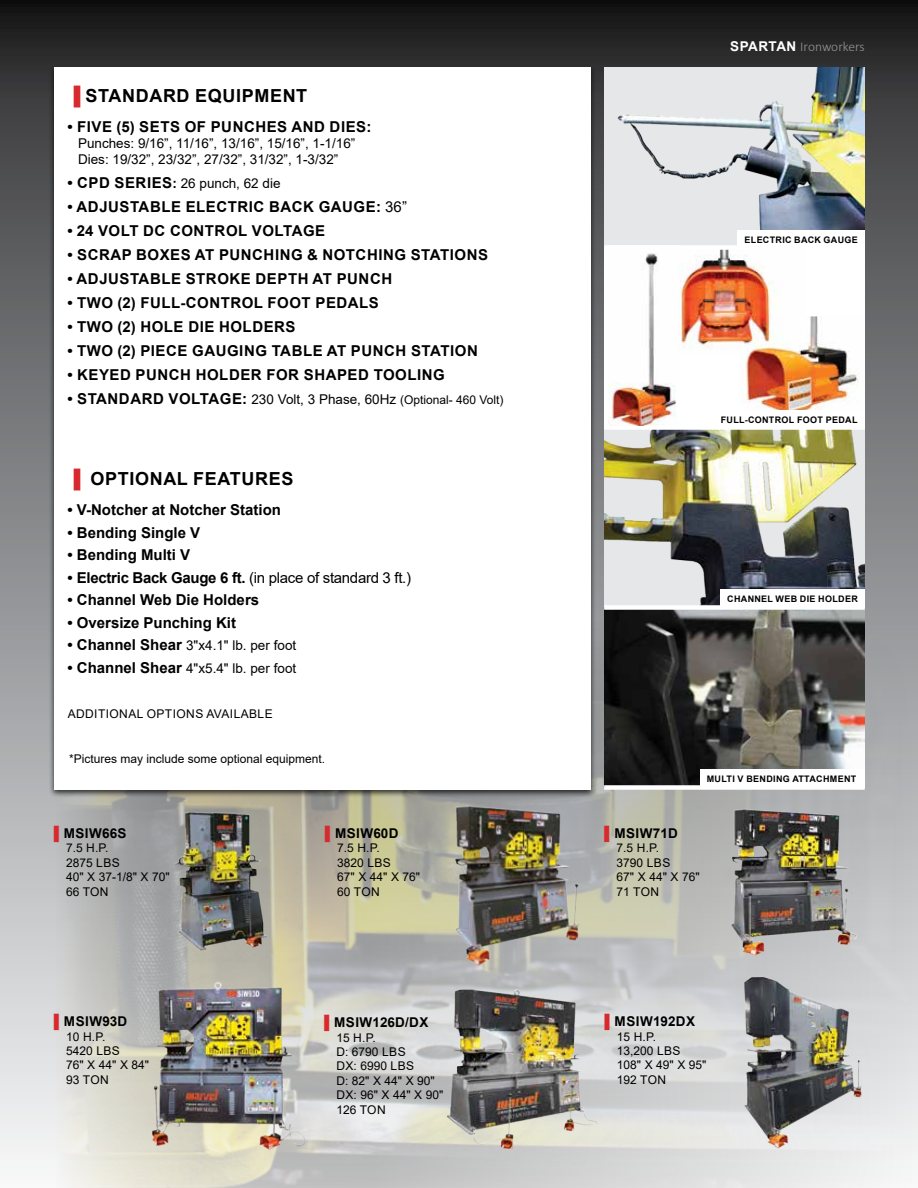
<style>
.page{position:relative;width:918px;height:1188px;background:#fff}
.page>*{position:absolute;margin:0;border:0;box-sizing:border-box;transform-origin:0 0}
.t1{font:700 18px "Arial";letter-spacing:.035em;color:#000}
.t2{font:700 15px "Arial";letter-spacing:.035em;color:#000}
.t3{font:700 15px "Arial";color:#000}
.t4{font:15px "Arial";letter-spacing:-.02em;color:#000}
.t5{font:13.5px/16.2px "Arial";color:#000}
.t6{font:700 13.5px "Arial";letter-spacing:.025em;color:#000}
.t7{font:300 13.5px "Calibri";color:#939598}
.t8{font:12px/14.4px "Arial";color:#000}
.t9{font:12px "Arial";letter-spacing:.035em;color:#000}
.t10{font:700 9px "Arial";letter-spacing:.035em;color:#000}
.s1{color:#d7292e}
.s2{font-weight:700;font-size:15px}
.s3{font-weight:700}
.s4{font-weight:400}
.s5{font-size:12px}
.s6{font-family:"Arial";font-weight:700;color:#fff}
</style>
<div class="page">
<img style="left:0;top:0;width:918px;height:1167px">
<img style="left:54px;top:619px;width:864px;height:569px">
<div style="left:48px;top:64px;width:548px;height:734px;background:#000;opacity:.75"></div>
<div style="left:54px;top:67px;width:537px;height:722px;background:#fff"></div>
<img style="left:604px;top:68px;width:261px;height:177px">
<div style="left:604px;top:248px;width:261px;height:180px;background:#fff"></div>
<img style="left:679px;top:250px;width:97px;height:100px">
<img style="left:604px;top:430px;width:261px;height:355px">
<div style="left:604px;top:245px;width:261px;height:5px;background:#fff"></div>
<div style="left:604px;top:425px;width:261px;height:5px;background:#fff"></div>
<div style="left:604px;top:605px;width:261px;height:5px;background:#fff"></div>
<div style="left:604px;top:785px;width:261px;height:5px;background:#fff"></div>
<div style="left:738px;top:231px;width:127px;height:18px;background:#fff"></div>
<div style="left:720px;top:589px;width:145px;height:18px;background:#fff"></div>
<div style="left:700px;top:769px;width:165px;height:18px;background:#fff"></div>
<img style="left:608px;top:253px;width:68px;height:173px">
<img style="left:740px;top:316px;width:119px;height:94px">
<img style="left:165px;top:807px;width:111px;height:148px">
<img style="left:718px;top:802px;width:147px;height:158px">
<img style="left:146px;top:974px;width:160px;height:178px">
<img style="left:739px;top:967px;width:131px;height:185px">
<img style="left:425px;top:978px;width:176px;height:180px">
<img style="left:446px;top:799px;width:148px;height:172px">
<p class="t1" style="left:68px;top:83px;width:241px"><span class="s1">▐</span> STANDARD EQUIPMENT</p>
<p class="t2" style="left:68px;top:116px;width:306px">• FIVE (5) SETS OF PUNCHES AND DIES:</p>
<p class="t5" style="left:78px;top:135px;width:279px">Punches: 9/16”, 11/16”, 13/16”, 15/16”, 1-1/16”<br>Dies: 19/32”, 23/32”, 27/32”, 31/32”, 1-3/32”</p>
<p class="t5" style="left:68px;top:175px;width:215px"><span class="s2">• CPD SERIES</span><span class="s3">:</span> 26 punch, 62 die</p>
<p class="t2" style="left:68px;top:196px;width:341px">• ADJUSTABLE ELECTRIC BACK GAUGE: <span class="s4">36”</span></p>
<p class="t2" style="left:68px;top:220px;width:259px">• 24 VOLT DC CONTROL VOLTAGE</p>
<p class="t2" style="left:68px;top:244px;width:422px">• SCRAP BOXES AT PUNCHING &amp; NOTCHING STATIONS</p>
<p class="t2" style="left:68px;top:268px;width:326px">• ADJUSTABLE STROKE DEPTH AT PUNCH</p>
<p class="t2" style="left:68px;top:292px;width:313px">• TWO (2) FULL-CONTROL FOOT PEDALS</p>
<p class="t2" style="left:68px;top:316px;width:230px">• TWO (2) HOLE DIE HOLDERS</p>
<p class="t2" style="left:68px;top:340px;width:412px">• TWO (2) PIECE GAUGING TABLE AT PUNCH STATION</p>
<p class="t2" style="left:68px;top:364px;width:379px">• KEYED PUNCH HOLDER FOR SHAPED TOOLING</p>
<p class="t5" style="left:68px;top:391px;width:437px"><span class="s2">• STANDARD VOLTAGE:</span> 230 Volt, 3 Phase, 60Hz <span class="s5">(Optional- 460 Volt)</span></p>
<p class="t1" style="left:68px;top:466px;width:227px"><span class="s1">▐</span> OPTIONAL FEATURES</p>
<p class="t3" style="left:68px;top:499px;width:215px">• V-Notcher at Notcher Station</p>
<p class="t3" style="left:68px;top:522px;width:134px">• Bending Single V</p>
<p class="t3" style="left:68px;top:544px;width:124px">• Bending Multi V</p>
<p class="t4" style="left:68px;top:567px;width:345px"><span class="s3">• Electric Back Gauge 6 ft.</span> (in place of standard 3 ft.)</p>
<p class="t3" style="left:68px;top:589px;width:193px">• Channel Web Die Holders</p>
<p class="t3" style="left:68px;top:612px;width:170px">• Oversize Punching Kit</p>
<p class="t5" style="left:68px;top:637px;width:230px"><span class="s2">• Channel Shear</span> 3"x4.1" lb. per foot</p>
<p class="t5" style="left:68px;top:660px;width:230px"><span class="s2">• Channel Shear</span> 4"x5.4" lb. per foot</p>
<p class="t9" style="left:68px;top:705px;width:207px">ADDITIONAL OPTIONS AVAILABLE</p>
<p class="t8" style="left:69px;top:751px;width:258px">*Pictures may include some optional equipment.</p>
<p class="t6" style="left:54px;top:824px;width:74px"><span class="s1">▌</span>MSIW66S</p>
<p class="t8" style="left:66px;top:841px;width:105px">7.5 H.P.<br>2875 LBS<br>40" X 37-1/8" X 70"<br>66 TON</p>
<p class="t6" style="left:54px;top:1012px;width:75px"><span class="s1">▌</span>MSIW93D</p>
<p class="t8" style="left:66px;top:1029px;width:85px">10 H.P.<br>5420 LBS<br>76" X 44" X 84"<br>93 TON</p>
<p class="t6" style="left:325px;top:824px;width:75px"><span class="s1">▌</span>MSIW60D</p>
<p class="t8" style="left:337px;top:841px;width:85px">7.5 H.P.<br>3820 LBS<br>67" X 44" X 76"<br>60 TON</p>
<p class="t6" style="left:324px;top:1013px;width:106px"><span class="s1">▌</span>MSIW126D/DX</p>
<p class="t8" style="left:336px;top:1030px;width:108px">15 H.P.<br>D: 6790 LBS<br>DX: 6990 LBS<br>D: 82" X 44" X 90"<br>DX: 96" X 44" X 90"<br>126 TON</p>
<p class="t7" style="left:730px;top:38px;width:136px"><span class="s6">SPARTAN</span> Ironworkers</p>
<p class="t10" style="left:745px;top:234px;width:115px">ELECTRIC BACK GAUGE</p>
<p class="t10" style="left:721px;top:414px;width:138px">FULL-CONTROL FOOT PEDAL</p>
<p class="t10" style="left:727px;top:592px;width:132px">CHANNEL WEB DIE HOLDER</p>
<p class="t10" style="left:707px;top:772px;width:151px">MULTI V BENDING ATTACHMENT</p>
<p class="t6" style="left:605px;top:824px;width:75px"><span class="s1">▌</span>MSIW71D</p>
<p class="t8" style="left:617px;top:841px;width:85px">7.5 H.P.<br>3790 LBS<br>67" X 44" X 76"<br>71 TON</p>
<p class="t6" style="left:605px;top:1012px;width:92px"><span class="s1">▌</span>MSIW192DX</p>
<p class="t8" style="left:617px;top:1029px;width:91px">15 H.P.<br>13,200 LBS<br>108" X 49" X 95"<br>192 TON</p>
</div>
